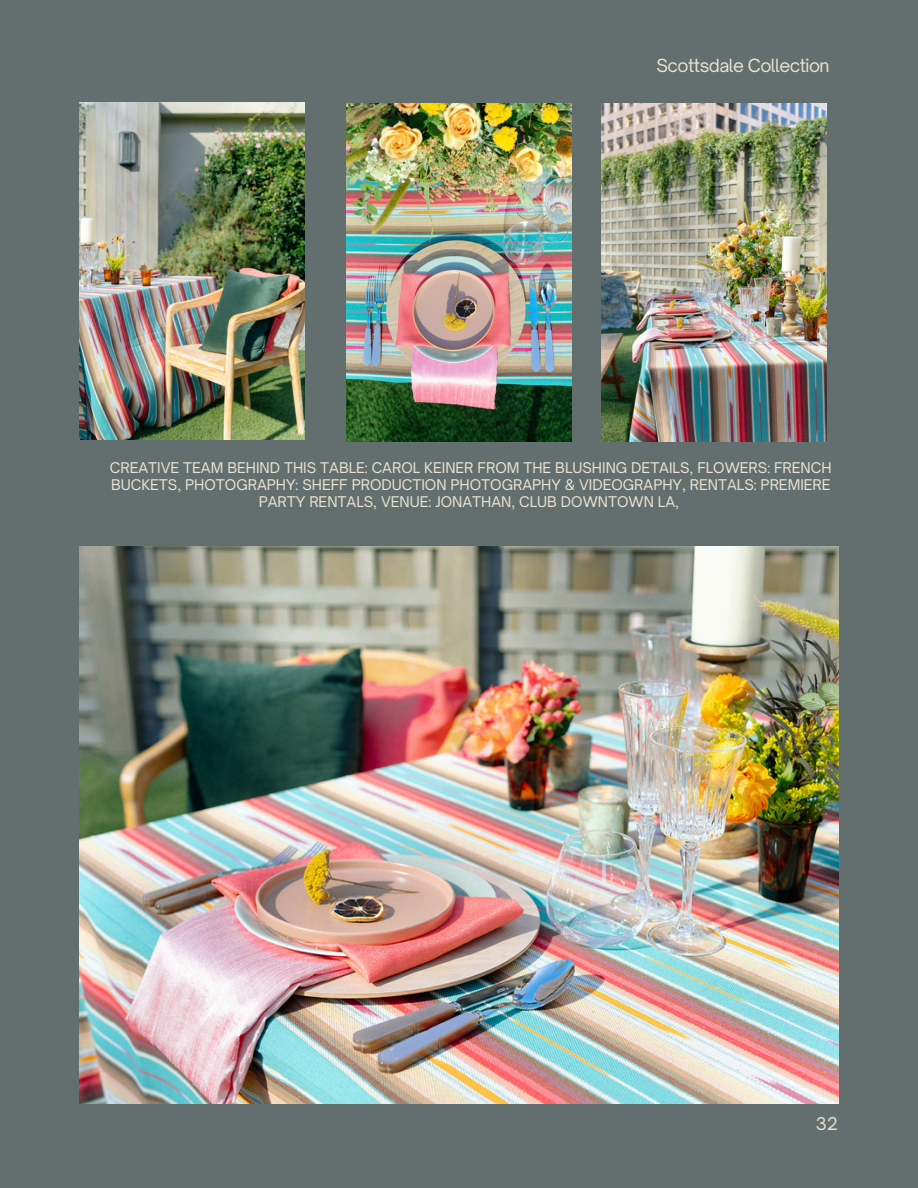
<style>
.page{position:relative;width:918px;height:1188px;background:#626f6e}
.page>*{position:absolute;margin:0;border:0;box-sizing:border-box;transform-origin:0 0}
.t1{font:17.4px "Open Sauce One";letter-spacing:-.03em;color:#ede2d2}
.t2{font:16.95px "Open Sauce One";color:#ede2d2}
.t3{font:14.1px/17px "Open Sauce One";color:#ede2d2;text-align:center}
</style>
<div class="page">
<img style="left:80px;top:547px;width:758px;height:557px">
<img style="left:80px;top:102px;width:225px;height:338px">
<img style="left:347px;top:104px;width:225px;height:337px">
<img style="left:601px;top:104px;width:225px;height:337px">
<p class="t1" style="left:656px;top:55px;width:175px">Scottsdale Collection</p>
<p class="t3" style="left:110px;top:459px;width:723px">CREATIVE TEAM BEHIND THIS TABLE: CAROL KEINER FROM THE BLUSHING DETAILS, FLOWERS: FRENCH<br>BUCKETS, PHOTOGRAPHY: SHEFF PRODUCTION PHOTOGRAPHY &amp; VIDEOGRAPHY, RENTALS: PREMIERE<br>PARTY RENTALS, VENUE: JONATHAN, CLUB DOWNTOWN LA,</p>
<p class="t2" style="left:816px;top:1113px;width:24px">32</p>
</div>
